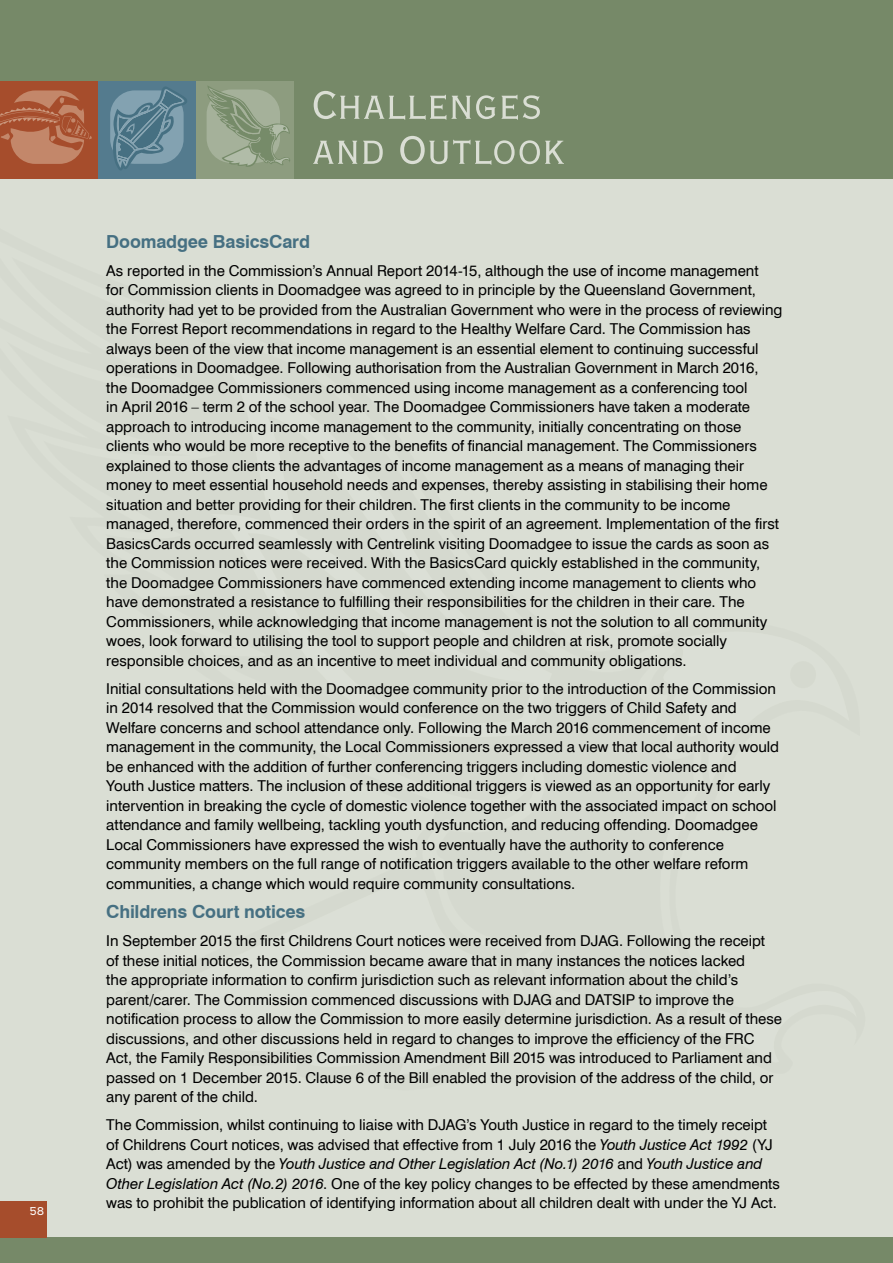
<style>
.page{position:relative;width:893px;height:1263px;background:#fff}
.page>*{position:absolute;margin:0;border:0;box-sizing:border-box;transform-origin:0 0}
.t1{font:52.5px/45px "Copperplate Gothic Std 29 BC";letter-spacing:-.015em;color:#daded4}
.t2{font:700 18px "Swiss 721 BT";letter-spacing:-.01em;color:#467082}
.t3{font:15px/19.5px "Swiss 721 BT";color:#000}
.t4{font:15px "Copperplate Gothic Std 29 BC";color:#fff}
.s1{font-style:italic}
</style>
<div class="page">
<div style="left:0;top:0;width:893px;height:179px;background:#768968"></div>
<div style="left:0;top:179px;width:893px;height:1058px;background:#daded4"></div>
<div style="left:790px;top:661px;width:26px;height:27px;background:#d5d9cf;border-radius:50%"></div>
<div style="left:0;top:81px;width:98px;height:98px;background:#a64d2c"></div>
<svg style="left:0;top:91px;width:92px;height:73px"></svg>
<div style="left:196px;top:81px;width:97px;height:98px;background:#8d9c7f"></div>
<svg style="left:207px;top:86px;width:83px;height:81px"></svg>
<div style="left:98px;top:81px;width:98px;height:98px;background:#547b8e"></div>
<svg style="left:110px;top:87px;width:77px;height:83px"></svg>
<div style="left:0;top:1237px;width:893px;height:26px;background:#768968"></div>
<div style="left:0;top:1201px;width:47px;height:36px;background:#a64d2c"></div>
<p class="t4" style="left:29px;top:1203px;width:16px">58</p>
<h1 class="t1" style="left:312px;top:83px;width:255px">Challenges and Outlook</h1>
<p class="t2" style="left:106px;top:230px;width:205px">Doomadgee BasicsCard</p>
<p class="t3" style="left:106px;top:260px;width:678px">As reported in the Commission’s Annual Report 2014-15, although the use of income management<br>for Commission clients in Doomadgee was agreed to in principle by the Queensland Government, authority had yet to be provided from the Australian Government who were in the process of reviewing the Forrest Report recommendations in regard to the Healthy Welfare Card. The Commission has always been of the view that income management is an essential element to continuing successful operations in Doomadgee. Following authorisation from the Australian Government in March 2016, the Doomadgee Commissioners commenced using income management as a conferencing tool<br>in April 2016 – term 2 of the school year. The Doomadgee Commissioners have taken a moderate approach to introducing income management to the community, initially concentrating on those clients who would be more receptive to the benefits of financial management. The Commissioners explained to those clients the advantages of income management as a means of managing their money to meet essential household needs and expenses, thereby assisting in stabilising their home situation and better providing for their children. The first clients in the community to be income managed, therefore, commenced their orders in the spirit of an agreement. Implementation of the first BasicsCards occurred seamlessly with Centrelink visiting Doomadgee to issue the cards as soon as the Commission notices were received. With the BasicsCard quickly established in the community, the Doomadgee Commissioners have commenced extending income management to clients who have demonstrated a resistance to fulfilling their responsibilities for the children in their care. The Commissioners, while acknowledging that income management is not the solution to all community woes, look forward to utilising the tool to support people and children at risk, promote socially responsible choices, and as an incentive to meet individual and community obligations.</p>
<p class="t3" style="left:106px;top:678px;width:674px">Initial consultations held with the Doomadgee community prior to the introduction of the Commission in 2014 resolved that the Commission would conference on the two triggers of Child Safety and Welfare concerns and school attendance only. Following the March 2016 commencement of income management in the community, the Local Commissioners expressed a view that local authority would be enhanced with the addition of further conferencing triggers including domestic violence and<br>Youth Justice matters. The inclusion of these additional triggers is viewed as an opportunity for early intervention in breaking the cycle of domestic violence together with the associated impact on school attendance and family wellbeing, tackling youth dysfunction, and reducing offending. Doomadgee Local Commissioners have expressed the wish to eventually have the authority to conference community members on the full range of notification triggers available to the other welfare reform communities, a change which would require community consultations.</p>
<p class="t2" style="left:106px;top:901px;width:201px">Childrens Court notices</p>
<p class="t3" style="left:106px;top:931px;width:677px">In September 2015 the first Childrens Court notices were received from DJAG. Following the receipt<br>of these initial notices, the Commission became aware that in many instances the notices lacked<br>the appropriate information to confirm jurisdiction such as relevant information about the child’s parent/carer. The Commission commenced discussions with DJAG and DATSIP to improve the notification process to allow the Commission to more easily determine jurisdiction. As a result of these discussions, and other discussions held in regard to changes to improve the efficiency of the FRC Act, the Family Responsibilities Commission Amendment Bill 2015 was introduced to Parliament and passed on 1 December 2015. Clause 6 of the Bill enabled the provision of the address of the child, or any parent of the child.</p>
<p class="t3" style="left:106px;top:1115px;width:675px">The Commission, whilst continuing to liaise with DJAG’s Youth Justice in regard to the timely receipt of Childrens Court notices, was advised that effective from 1 July 2016 the <span class="s1">Youth Justice Act 1992</span> (YJ Act) was amended by the <span class="s1">Youth Justice and Other Legislation Act (No.1) 2016</span> and <span class="s1">Youth Justice and Other Legislation Act (No.2) 2016</span>. One of the key policy changes to be effected by these amendments was to prohibit the publication of identifying information about all children dealt with under the YJ Act.</p>
</div>
